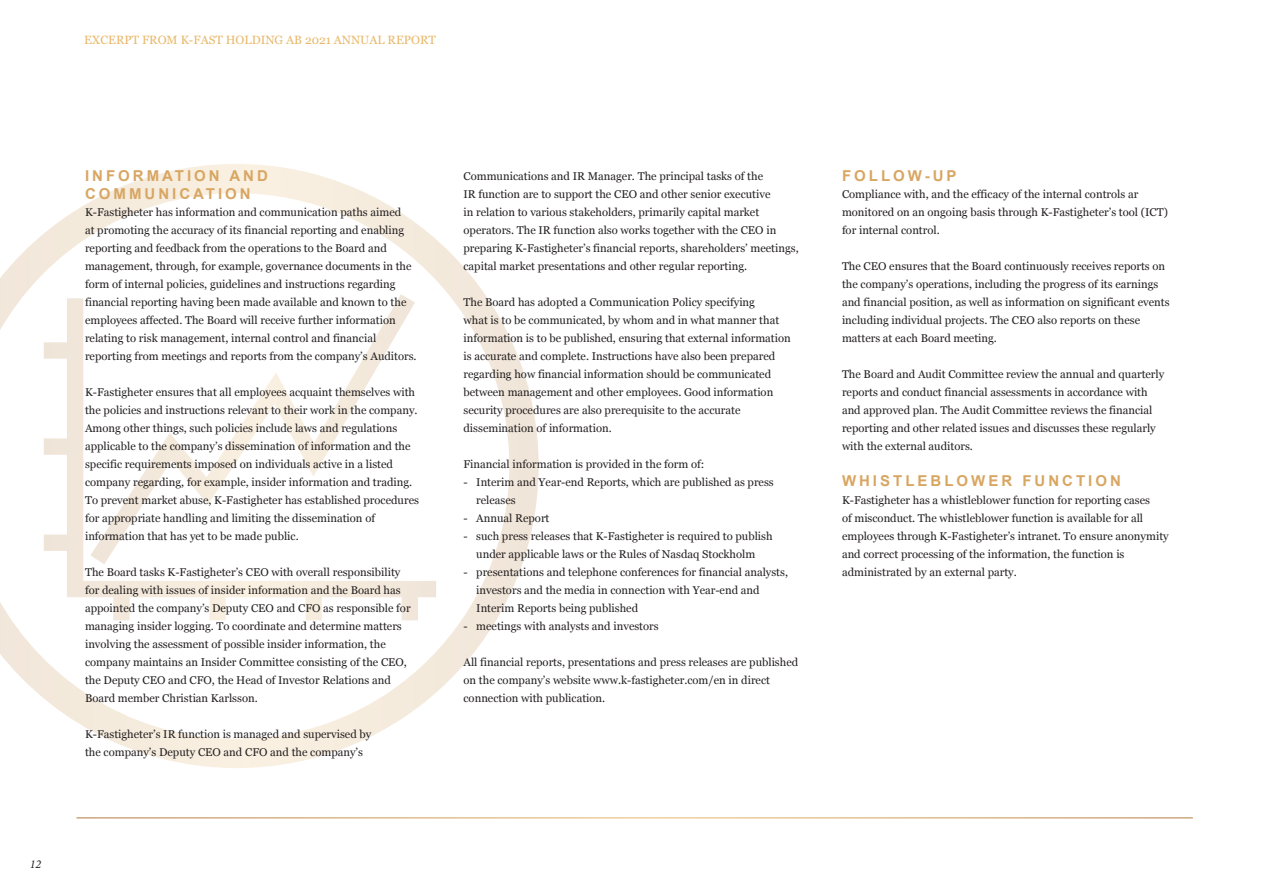
<style>
.page{position:relative;width:1263px;height:893px;background:#fff}
.page>*{position:absolute;margin:0;border:0;box-sizing:border-box;transform-origin:0 0}
.t1{font:700 15px/18px "Arial";letter-spacing:.2em;color:#d8a662}
.t2{font:12px "Georgia";color:#e8b86a}
.t3{font:italic 12px "Minion Pro";color:#231f20}
.t4{font:11.25px/18px "Georgia";color:#231f20}
</style>
<div class="page">
<svg style="left:0;top:164px;width:539px;height:604px"></svg>
<svg style="left:44px;top:298px;width:392px;height:322px"></svg>
<svg style="left:90px;top:294px;width:325px;height:270px"></svg>
<p class="t2" style="left:84px;top:33px;width:353px">EXCERPT FROM K-FAST HOLDING AB 2021 ANNUAL REPORT</p>
<p class="t3" style="left:30px;top:856px;width:13px">12</p>
<h1 class="t1" style="left:85px;top:167px;width:184px">INFORMATION AND<br>COMMUNICATION</h1>
<p class="t4" style="left:85px;top:203px;width:333px">K-Fastigheter has information and communication paths aimed<br>at promoting the accuracy of its financial reporting and enabling reporting and feedback from the operations to the Board and management, through, for example, governance documents in the form of internal policies, guidelines and instructions regarding financial reporting having been made available and known to the employees affected. The Board will receive further information relating to risk management, internal control and financial reporting from meetings and reports from the company’s Auditors.</p>
<p class="t4" style="left:85px;top:383px;width:335px">K-Fastigheter ensures that all employees acquaint themselves with the policies and instructions relevant to their work in the company.<br>Among other things, such policies include laws and regulations applicable to the company’s dissemination of information and the specific requirements imposed on individuals active in a listed company regarding, for example, insider information and trading.<br>To prevent market abuse, K-Fastigheter has established procedures for appropriate handling and limiting the dissemination of information that has yet to be made public.</p>
<p class="t4" style="left:85px;top:563px;width:327px">The Board tasks K-Fastigheter’s CEO with overall responsibility for dealing with issues of insider information and the Board has appointed the company’s Deputy CEO and CFO as responsible for managing insider logging. To coordinate and determine matters involving the assessment of possible insider information, the company maintains an Insider Committee consisting of the CEO, the Deputy CEO and CFO, the Head of Investor Relations and Board member Christian Karlsson.</p>
<p class="t4" style="left:85px;top:725px;width:288px">K-Fastigheter’s IR function is managed and supervised by the company’s Deputy CEO and CFO and the company’s</p>
<p class="t4" style="left:463px;top:167px;width:337px">Communications and IR Manager. The principal tasks of the<br>IR function are to support the CEO and other senior executive<br>in relation to various stakeholders, primarily capital market operators. The IR function also works together with the CEO in preparing K-Fastigheter’s financial reports, shareholders’ meetings, capital market presentations and other regular reporting.</p>
<p class="t4" style="left:463px;top:293px;width:329px">The Board has adopted a Communication Policy specifying<br>what is to be communicated, by whom and in what manner that information is to be published, ensuring that external information is accurate and complete. Instructions have also been prepared regarding how financial information should be communicated between management and other employees. Good information security procedures are also prerequisite to the accurate dissemination of information.</p>
<p class="t4" style="left:463px;top:455px;width:242px">Financial information is provided in the form of:</p>
<p class="t4" style="left:476px;top:473px;width:299px;text-indent:-13px">- Interim and Year-end Reports, which are published as press releases</p>
<p class="t4" style="left:463px;top:509px;width:87px">- Annual Report</p>
<p class="t4" style="left:463px;top:527px;width:311px;text-align:center">- such press releases that K-Fastigheter is required to publish under applicable laws or the Rules of Nasdaq Stockholm</p>
<p class="t4" style="left:476px;top:563px;width:313px;text-indent:-13px">- presentations and telephone conferences for financial analysts, investors and the media in connection with Year-end and<br>Interim Reports being published</p>
<p class="t4" style="left:463px;top:617px;width:197px">- meetings with analysts and investors</p>
<p class="t4" style="left:463px;top:653px;width:336px">All financial reports, presentations and press releases are published on the company’s website www.k-fastigheter.com/en in direct connection with publication.</p>
<h1 class="t1" style="left:842px;top:167px;width:116px">FOLLOW-UP</h1>
<p class="t4" style="left:842px;top:185px;width:327px">Compliance with, and the efficacy of the internal controls ar monitored on an ongoing basis through K-Fastigheter’s tool (ICT) for internal control.</p>
<p class="t4" style="left:842px;top:257px;width:329px">The CEO ensures that the Board continuously receives reports on the company’s operations, including the progress of its earnings and financial position, as well as information on significant events including individual projects. The CEO also reports on these matters at each Board meeting.</p>
<p class="t4" style="left:842px;top:365px;width:324px">The Board and Audit Committee review the annual and quarterly reports and conduct financial assessments in accordance with and approved plan. The Audit Committee reviews the financial reporting and other related issues and discusses these regularly with the external auditors.</p>
<h1 class="t1" style="left:842px;top:472px;width:280px">WHISTLEBLOWER FUNCTION</h1>
<p class="t4" style="left:842px;top:491px;width:328px">K-Fastigheter has a whistleblower function for reporting cases<br>of misconduct. The whistleblower function is available for all employees through K-Fastigheter’s intranet. To ensure anonymity and correct processing of the information, the function is administrated by an external party.</p>
</div>
